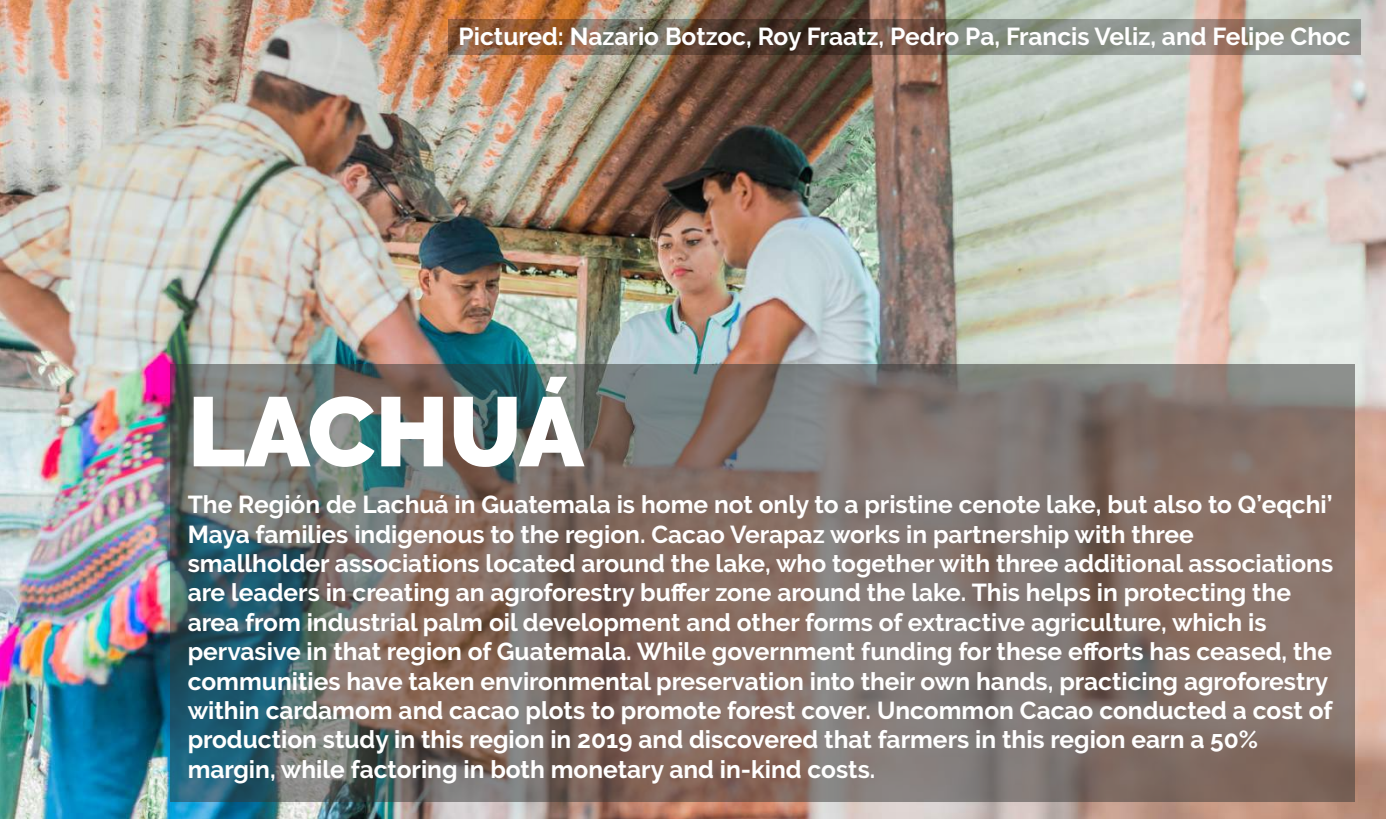
<style>
.page{position:relative;width:1386px;height:819px;background:#fff}
.page>*{position:absolute;margin:0;border:0;box-sizing:border-box;transform-origin:0 0}
.t1{font:900 98px "Raleway";color:#fff}
.t2{font:700 24.5px/29.4px "Raleway";color:#fff}
.t3{font:700 22.75px "Raleway";color:#f5eff3}
.t4{font:700 17.5px/19.2px "Raleway";color:#f5eff3}
.t5{font:700 15.75px "Raleway";color:#f5eff3}
.s1{font-size:17.5px}
</style>
<div class="page">
<img style="left:0;top:0;width:1386px;height:819px">
<svg style="left:170px;top:364px;width:1184px;height:437px;background:#776e69"></svg>
<svg style="left:448px;top:19px;width:913px;height:35px;background:#7a6c5d"></svg>
<p class="t2" style="left:459px;top:22px;width:894px">Pictured: Nazario Botzoc, Roy Fraatz, Pedro Pa, Francis Veliz, and Felipe Choc</p>
<h1 class="t1" style="left:188px;top:375px;width:398px">LACHUÁ</h1>
<p class="t2" style="left:188px;top:490px;width:1147px">The Región de Lachuá in Guatemala is home not only to a pristine cenote lake, but also to Q’eqchi’ Maya families indigenous to the region. Cacao Verapaz works in partnership with three smallholder associations located around the lake, who together with three additional associations are leaders in creating an agroforestry buffer zone around the lake. This helps in protecting the area from industrial palm oil development and other forms of extractive agriculture, which is pervasive in that region of Guatemala. While government funding for these efforts has ceased, the communities have taken environmental preservation into their own hands, practicing agroforestry within cardamom and cacao plots to promote forest cover. Uncommon Cacao conducted a cost of production study in this region in 2019 and discovered that farmers in this region earn a 50% margin, while factoring in both monetary and in-kind costs.</p>
<p class="t4" style="left:203px;top:654px;width:108px">VOLUME<br>PURCHASED</p>
<p class="t5" style="left:203px;top:694px;width:123px">BY UNCOMMON</p>
<p class="t3" style="left:203px;top:729px;width:78px">46.2 <span class="s1">MT</span></p>
<p class="t4" style="left:166px;top:663px;width:108px">VOLUME<br>PURCHASED</p>
<p class="t5" style="left:166px;top:703px;width:123px">BY UNCOMMON</p>
<p class="t3" style="left:167px;top:738px;width:78px">46.2 <span class="s1">MT</span></p>
</div>
